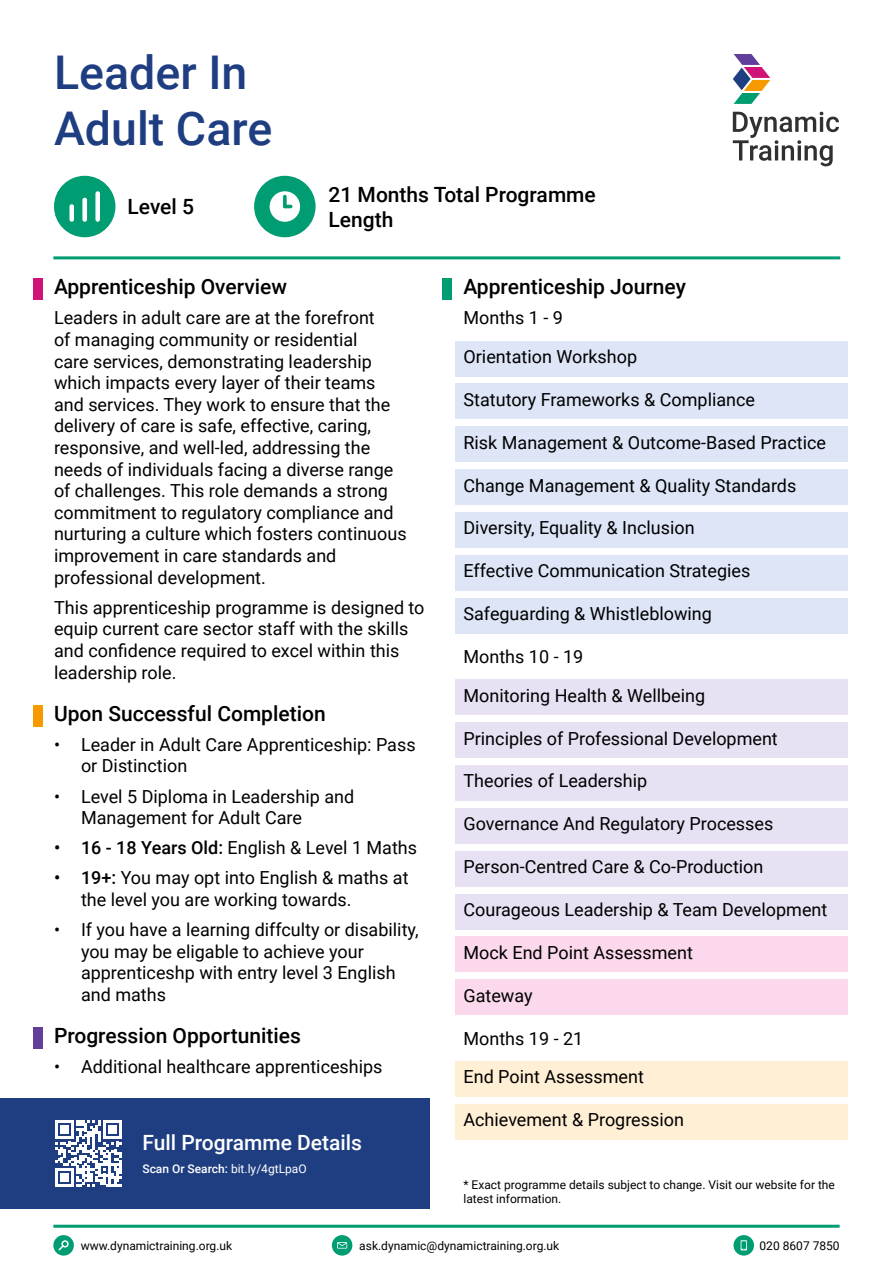
<style>
.page{position:relative;width:893px;height:1263px;background:#fff}
.page>*{position:absolute;margin:0;border:0;box-sizing:border-box;transform-origin:0 0}
.t1{font:500 46.5px/55.8px "Roboto";color:#1f3e81}
.t2{font:500 21px/25.2px "Roboto";color:#000}
.t3{font:500 21px "Roboto";color:#fff}
.t4{font:18px/21.6px "Roboto";color:#000}
.t5{font:12px/14.4px "Roboto";color:#000}
.t6{font:12px "Roboto";color:#fff}
.s1{font-weight:500}
</style>
<div class="page">
<hr style="left:53px;top:1225px;width:787px;height:3px;background:#009c72">
<svg style="left:53px;top:1235px;width:21px;height:20px"></svg>
<svg style="left:332px;top:1235px;width:20px;height:20px"></svg>
<svg style="left:733px;top:1235px;width:21px;height:20px"></svg>
<svg style="left:54px;top:176px;width:61px;height:61px"></svg>
<svg style="left:254px;top:176px;width:62px;height:61px"></svg>
<hr style="left:53px;top:256px;width:787px;height:3px;background:#009c72">
<div style="left:0;top:1099px;width:429px;height:110px;background:#1f3e81"></div>
<svg style="left:733px;top:112px;width:106px;height:54px"></svg>
<svg style="left:733px;top:54px;width:37px;height:50px"></svg>
<svg style="left:55px;top:1120px;width:67px;height:67px"></svg>
<div style="left:442px;top:279px;width:10px;height:21px;background:#009c72"></div>
<div style="left:455px;top:341px;width:392px;height:35px;background:#dde5f7"></div>
<div style="left:455px;top:384px;width:392px;height:35px;background:#dde5f7"></div>
<div style="left:455px;top:427px;width:392px;height:35px;background:#dde5f7"></div>
<div style="left:455px;top:470px;width:392px;height:35px;background:#dde5f7"></div>
<div style="left:455px;top:512px;width:392px;height:35px;background:#dde5f7"></div>
<div style="left:455px;top:555px;width:392px;height:35px;background:#dde5f7"></div>
<div style="left:455px;top:598px;width:392px;height:35px;background:#dde5f7"></div>
<div style="left:455px;top:680px;width:392px;height:35px;background:#e7e1f3"></div>
<div style="left:455px;top:722px;width:392px;height:35px;background:#e7e1f3"></div>
<div style="left:455px;top:765px;width:392px;height:35px;background:#e7e1f3"></div>
<div style="left:455px;top:808px;width:392px;height:35px;background:#e7e1f3"></div>
<div style="left:455px;top:851px;width:392px;height:35px;background:#e7e1f3"></div>
<div style="left:455px;top:894px;width:392px;height:35px;background:#e7e1f3"></div>
<div style="left:455px;top:937px;width:392px;height:35px;background:#fbd8eb"></div>
<div style="left:455px;top:980px;width:392px;height:35px;background:#fbd8eb"></div>
<div style="left:455px;top:1061px;width:392px;height:35px;background:#ffefd4"></div>
<div style="left:455px;top:1104px;width:392px;height:35px;background:#ffefd4"></div>
<div style="left:33px;top:279px;width:10px;height:21px;background:#cf1377"></div>
<div style="left:33px;top:705px;width:10px;height:21px;background:#f79a00"></div>
<div style="left:33px;top:1027px;width:10px;height:21px;background:#603e99"></div>
<h1 class="t1" style="left:54px;top:43px;width:220px">Leader In<br>Adult Care</h1>
<p class="t2" style="left:128px;top:194px;width:68px">Level 5</p>
<p class="t2" style="left:329px;top:181px;width:269px">21 Months Total Programme<br>Length</p>
<p class="t2" style="left:54px;top:273px;width:235px">Apprenticeship Overview</p>
<p class="t4" style="left:54px;top:306px;width:354px">Leaders in adult care are at the forefront<br>of managing community or residential<br>care services, demonstrating leadership which impacts every layer of their teams and services. They work to ensure that the delivery of care is safe, effective, caring, responsive, and well-led, addressing the needs of individuals facing a diverse range of challenges. This role demands a strong commitment to regulatory compliance and nurturing a culture which fosters continuous improvement in care standards and professional development.</p>
<p class="t4" style="left:54px;top:596px;width:372px">This apprenticeship programme is designed to equip current care sector staff with the skills and confidence required to excel within this leadership role.</p>
<p class="t2" style="left:54px;top:700px;width:273px">Upon Successful Completion</p>
<p class="t4" style="left:81px;top:733px;width:336px;text-indent:-27px">• Leader in Adult Care Apprenticeship: Pass or Distinction</p>
<p class="t4" style="left:81px;top:785px;width:275px;text-indent:-27px">• Level 5 Diploma in Leadership and<br>Management for Adult Care</p>
<p class="t4" style="left:54px;top:836px;width:365px"><span class="s1">• 16 - 18 Years Old:</span> English &amp; Level 1 Maths</p>
<p class="t4" style="left:81px;top:866px;width:329px;text-indent:-27px"><span class="s1">• 19+:</span> You may opt into English &amp; maths at the level you are working towards.</p>
<p class="t4" style="left:81px;top:918px;width:339px;text-indent:-27px">• If you have a learning diffculty or disability, you may be eligable to achieve your apprenticeshp with entry level 3 English and maths</p>
<p class="t2" style="left:54px;top:1022px;width:248px">Progression Opportunities</p>
<p class="t4" style="left:54px;top:1055px;width:330px">• Additional healthcare apprenticeships</p>
<p class="t3" style="left:142px;top:1128px;width:221px">Full Programme Details</p>
<p class="t6" style="left:142px;top:1160px;width:166px"><span class="s1">Scan Or Search:</span> bit.ly/4gtLpaO</p>
<p class="t2" style="left:463px;top:273px;width:224px">Apprenticeship Journey</p>
<p class="t4" style="left:463px;top:298px;width:175px;line-height:38.5px">Months 1 - 9<br>Orientation Workshop</p>
<p class="t4" style="left:463px;top:388px;width:293px">Statutory Frameworks &amp; Compliance</p>
<p class="t4" style="left:463px;top:431px;width:364px">Risk Management &amp; Outcome-Based Practice</p>
<p class="t4" style="left:463px;top:474px;width:334px">Change Management &amp; Quality Standards</p>
<p class="t4" style="left:463px;top:517px;width:233px">Diversity, Equality &amp; Inclusion</p>
<p class="t4" style="left:463px;top:559px;width:288px">Effective Communication Strategies</p>
<p class="t4" style="left:463px;top:602px;width:250px">Safeguarding &amp; Whistleblowing</p>
<p class="t4" style="left:463px;top:637px;width:243px;line-height:38.5px">Months 10 - 19<br>Monitoring Health &amp; Wellbeing</p>
<p class="t4" style="left:463px;top:727px;width:316px">Principles of Professional Development</p>
<p class="t4" style="left:463px;top:769px;width:185px">Theories of Leadership</p>
<p class="t4" style="left:463px;top:812px;width:311px">Governance And Regulatory Processes</p>
<p class="t4" style="left:463px;top:855px;width:301px">Person-Centred Care &amp; Co-Production</p>
<p class="t4" style="left:463px;top:898px;width:365px">Courageous Leadership &amp; Team Development</p>
<p class="t4" style="left:463px;top:941px;width:231px">Mock End Point Assessment</p>
<p class="t4" style="left:463px;top:984px;width:71px">Gateway</p>
<p class="t4" style="left:463px;top:1018px;width:182px;line-height:38.5px">Months 19 - 21<br>End Point Assessment</p>
<p class="t4" style="left:463px;top:1108px;width:222px">Achievement &amp; Progression</p>
<p class="t5" style="left:463px;top:1177px;width:373px">* Exact programme details subject to change. Visit our website for the latest information.</p>
<p class="t5" style="left:81px;top:1238px;width:153px">www.dynamictraining.org.uk</p>
<p class="t5" style="left:359px;top:1238px;width:201px">ask.dynamic@dynamictraining.org.uk</p>
<p class="t5" style="left:759px;top:1238px;width:82px">020 8607 7850</p>
</div>
